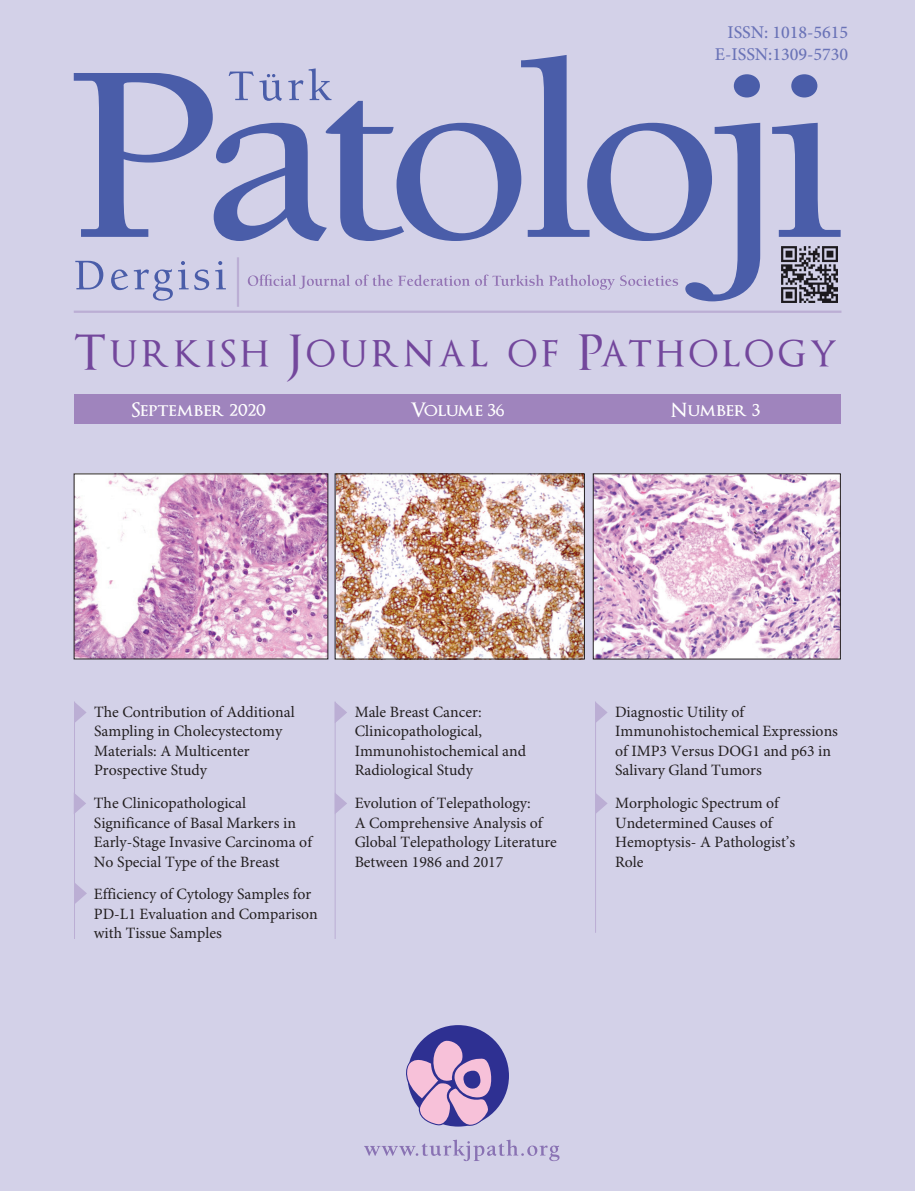
<style>
.page{position:relative;width:915px;height:1191px;background:#fff}
.page>*{position:absolute;margin:0;border:0;box-sizing:border-box;transform-origin:0 0}
.t1{font:48px "Optimus Princeps";letter-spacing:.08em;color:#73479c}
.t2{font:600 19.5px "Optimus Princeps";color:#fff}
.t3{font:600 19.5px "Optimus Princeps";letter-spacing:-.02em;color:#fff}
.t4{font:500 18px/22.5px "Minion Pro";color:#6a73b7;text-align:right}
.t5{font:15.75px/19.5px "Minion Pro";color:#231f20}
</style>
<div class="page">
<div style="left:0;top:0;width:914px;height:1191px;background:#d3d1e8"></div>
<svg style="left:364px;top:1139px;width:195px;height:22px"></svg>
<hr style="left:74px;top:310px;width:767px;height:3px;background:#bbaed4">
<div style="left:74px;top:394px;width:766px;height:30px;background:#9f84bd"></div>
<svg style="left:74px;top:55px;width:766px;height:246px"></svg>
<svg style="left:75px;top:261px;width:151px;height:40px"></svg>
<svg style="left:248px;top:274px;width:430px;height:16px"></svg>
<hr style="left:237px;top:257px;width:2px;height:50px;background:#bbaed4">
<div style="left:778px;top:243px;width:62px;height:62px;background:linear-gradient(to right,#d3d1e8,#d3d1e8)"></div>
<img style="left:781px;top:246px;width:56px;height:56px">
<div style="left:408px;top:1026px;width:100px;height:99px;background:#2e3092;border-radius:50%"></div>
<svg style="left:402px;top:659px;width:90px;height:468px"></svg>
<svg style="left:229px;top:68px;width:102px;height:33px"></svg>
<svg style="left:335px;top:701px;width:12px;height:22px"></svg>
<svg style="left:596px;top:702px;width:11px;height:21px"></svg>
<hr style="left:74px;top:701px;width:1px;height:238px;background:#bbaed4">
<hr style="left:334px;top:701px;width:1px;height:238px;background:#bbaed4">
<hr style="left:595px;top:701px;width:1px;height:231px;background:#bbaed4">
<svg style="left:334px;top:792px;width:13px;height:22px"></svg>
<svg style="left:596px;top:793px;width:11px;height:20px"></svg>
<svg style="left:74px;top:701px;width:13px;height:21px"></svg>
<svg style="left:75px;top:794px;width:11px;height:19px"></svg>
<img style="left:76px;top:475px;width:250px;height:182px">
<img style="left:337px;top:475px;width:245px;height:182px">
<img style="left:594px;top:475px;width:244px;height:182px">
<svg style="left:75px;top:883px;width:12px;height:21px"></svg>
<p class="t4" style="left:714px;top:21px;width:135px">ISSN: 1018-5615<br>E-ISSN:1309-5730</p>
<h1 class="t1" style="left:74px;top:329px;width:764px">Turkish Journal of Pathology</h1>
<p class="t2" style="left:132px;top:399px;width:136px">September 2020</p>
<p class="t3" style="left:410px;top:399px;width:95px">Volume 36</p>
<p class="t2" style="left:670px;top:399px;width:91px">Number 3</p>
<p class="t5" style="left:94px;top:702px;width:202px">The Contribution of Additional<br>Sampling in Cholecystectomy<br>Materials: A Multicenter<br>Prospective Study</p>
<p class="t5" style="left:94px;top:794px;width:219px">The Clinicopathological<br>Significance of Basal Markers in<br>Early-Stage Invasive Carcinoma of<br>No Special Type of the Breast</p>
<p class="t5" style="left:94px;top:885px;width:225px">Efficiency of Cytology Samples for<br>PD-L1 Evaluation and Comparison with Tissue Samples</p>
<p class="t5" style="left:354px;top:702px;width:173px">Male Breast Cancer:<br>Clinicopathological,<br>Immunohistochemical and<br>Radiological Study</p>
<p class="t5" style="left:354px;top:794px;width:204px">Evolution of Telepathology:<br>A Comprehensive Analysis of<br>Global Telepathology Literature<br>Between 1986 and 2017</p>
<p class="t5" style="left:615px;top:702px;width:224px">Diagnostic Utility of<br>Immunohistochemical Expressions of IMP3 Versus DOG1 and p63 in<br>Salivary Gland Tumors</p>
<p class="t5" style="left:615px;top:794px;width:181px">Morphologic Spectrum of<br>Undetermined Causes of<br>Hemoptysis- A Pathologist’s<br>Role</p>
</div>
